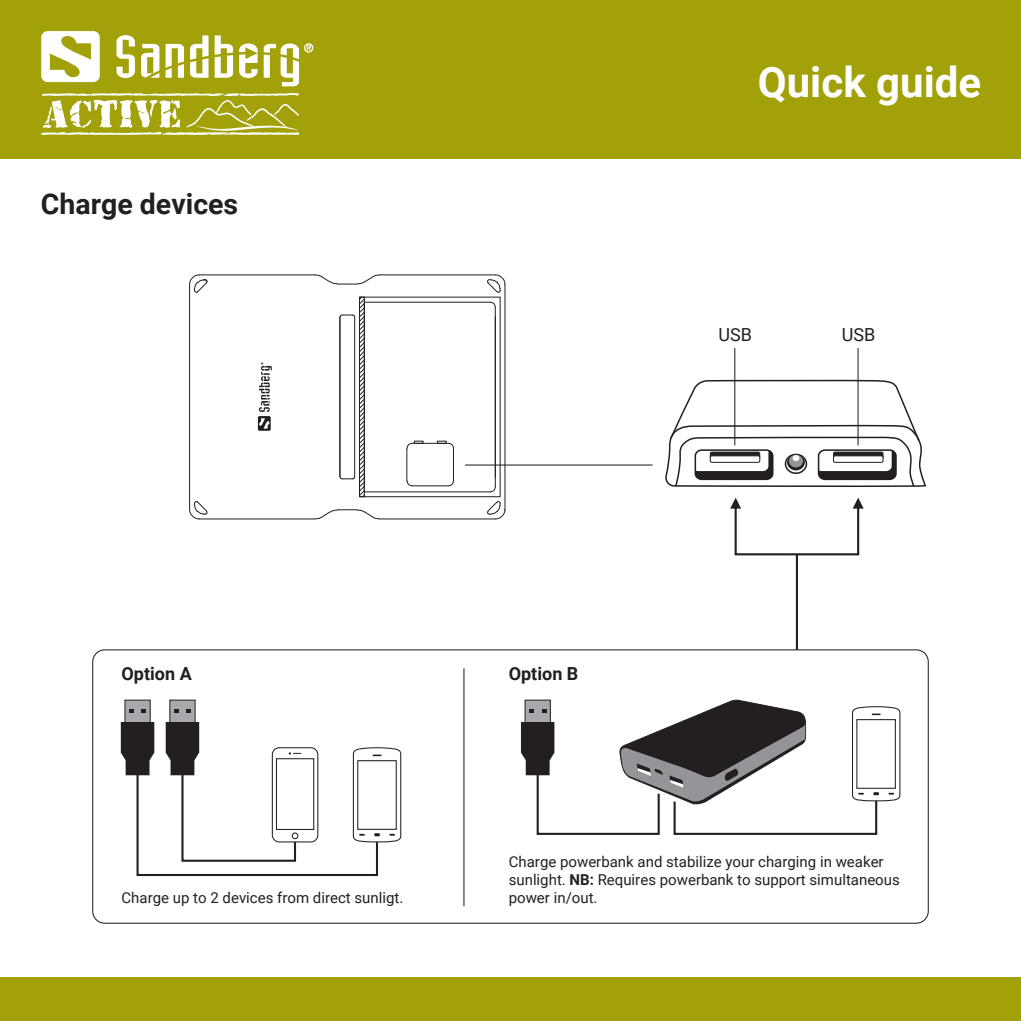
<style>
.page{position:relative;width:1021px;height:1021px;background:#fff}
.page>*{position:absolute;margin:0;border:0;box-sizing:border-box;transform-origin:0 0}
.t1{font:700 42px "Roboto";color:#fff}
.t2{font:700 28.5px "Roboto";color:#231f20}
.t3{font:700 18px "Roboto";color:#231f20}
.t4{font:18px "Roboto";color:#231f20}
.t5{font:15px/18px "Roboto";color:#231f20}
.s1{font-weight:700}
</style>
<div class="page">
<div style="left:0;top:0;width:1020px;height:159px;background:#a2a10a"></div>
<div style="left:0;top:977px;width:1020px;height:43px;background:#a2a10a"></div>
<svg style="left:116px;top:35px;width:19px;height:43px"></svg>
<svg style="left:141px;top:44px;width:18px;height:34px"></svg>
<svg style="left:165px;top:44px;width:19px;height:34px"></svg>
<svg style="left:190px;top:35px;width:18px;height:43px"></svg>
<svg style="left:215px;top:35px;width:18px;height:43px"></svg>
<svg style="left:239px;top:43px;width:18px;height:35px"></svg>
<svg style="left:41px;top:31px;width:59px;height:51px"></svg>
<svg style="left:264px;top:43px;width:49px;height:43px"></svg>
<svg style="left:41px;top:93px;width:258px;height:42px"></svg>
<hr style="left:734px;top:348px;width:1px;height:97px;background:#231f20">
<hr style="left:857px;top:348px;width:1px;height:97px;background:#231f20">
<hr style="left:465px;top:464px;width:187px;height:1px;background:#231f20">
<svg style="left:258px;top:362px;width:14px;height:69px"></svg>
<svg style="left:665px;top:379px;width:260px;height:108px"></svg>
<div style="left:784px;top:453px;width:23px;height:21px;border:2px solid #231f20;border-radius:50%"></div>
<svg style="left:787px;top:454px;width:17px;height:16px"></svg>
<div style="left:789px;top:455px;width:14px;height:12px;background:#939598;border-radius:50%"></div>
<div style="left:792px;top:455px;width:7px;height:6px;background:#fff;border-radius:50%"></div>
<hr style="left:199px;top:274px;width:116px;height:1px;background:#231f20">
<hr style="left:189px;top:284px;width:1px;height:225px;background:#231f20">
<svg style="left:189px;top:501px;width:19px;height:19px"></svg>
<hr style="left:199px;top:518px;width:116px;height:1px;background:#231f20">
<svg style="left:189px;top:274px;width:19px;height:19px"></svg>
<svg style="left:314px;top:274px;width:192px;height:246px"></svg>
<div style="left:169px;top:699px;width:26px;height:24px;background:#a8a9ad;border:1px solid #231f20"></div>
<svg style="left:174px;top:709px;width:4px;height:4px"></svg>
<svg style="left:186px;top:709px;width:5px;height:4px"></svg>
<div style="left:125px;top:699px;width:26px;height:24px;background:#a8a9ad;border:1px solid #231f20"></div>
<svg style="left:129px;top:709px;width:4px;height:4px"></svg>
<svg style="left:142px;top:709px;width:4px;height:4px"></svg>
<svg style="left:521px;top:699px;width:285px;height:136px"></svg>
<svg style="left:852px;top:706px;width:48px;height:96px"></svg>
<div style="left:673px;top:799px;width:204px;height:36px;border:2px solid #231f20"></div>
<div style="left:734px;top:505px;width:125px;height:50px;border:2px solid #231f20"></div>
<hr style="left:795px;top:554px;width:3px;height:96px;background:#231f20">
<svg style="left:730px;top:497px;width:11px;height:11px"></svg>
<svg style="left:852px;top:497px;width:11px;height:11px"></svg>
<hr style="left:463px;top:668px;width:1px;height:238px;background:#231f20">
<svg style="left:121px;top:722px;width:281px;height:154px"></svg>
<div style="left:276px;top:758px;width:38px;height:72px;border:1px solid #231f20"></div>
<h2 class="t2" style="left:41px;top:183px;width:199px">Charge devices</h2>
<p class="t3" style="left:121px;top:661px;width:72px">Option A</p>
<p class="t3" style="left:508px;top:661px;width:71px">Option B</p>
<h1 class="t1" style="left:757px;top:53px;width:225px">Quick guide</h1>
<p class="t4" style="left:718px;top:322px;width:35px">USB</p>
<p class="t4" style="left:841px;top:322px;width:35px">USB</p>
<p class="t5" style="left:121px;top:888px;width:283px">Charge up to 2 devices from direct sunligt.</p>
<p class="t5" style="left:508px;top:851px;width:392px">Charge powerbank and stabilize your charging in weaker sunlight. <span class="s1">NB:</span> Requires powerbank to support simultaneous power in/out.</p>
</div>
